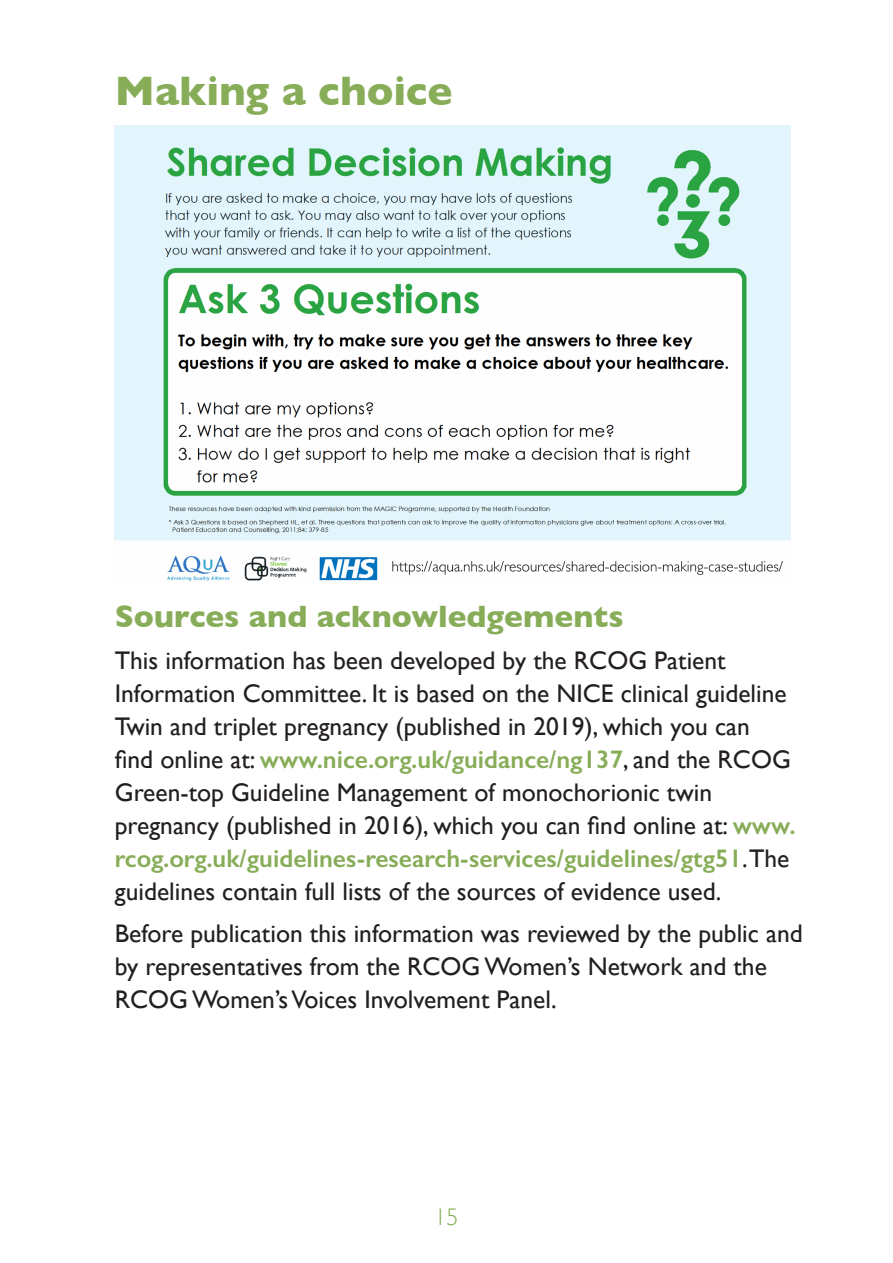
<style>
.page{position:relative;width:893px;height:1263px;background:#fff}
.page>*{position:absolute;margin:0;border:0;box-sizing:border-box;transform-origin:0 0}
.PI_A_heading_LARGE{font:700 42px "Gill Sans";color:#88ad58}
.PI_B_heading_LARGE{font:700 31.5px "Gill Sans";color:#88ad58}
.PI_body_text_LARGE{font:25.5px/33px "Gill Sans";color:#231f20}
.t1{font:300 24px "Gill Sans";color:#88ad58}
.s1{font-weight:600;color:#88ad58}
</style>
<div class="page">
<img style="left:115px;top:126px;width:676px;height:455px">
<p class="PI_A_heading_LARGE" style="left:115px;top:58px;width:339px">Making a choice</p>
<p class="PI_B_heading_LARGE" style="left:115px;top:592px;width:510px">Sources and acknowledgements</p>
<p class="PI_body_text_LARGE" style="left:115px;top:644px;width:682px">This information has been developed by the RCOG Patient Information Committee. It is based on the NICE clinical guideline Twin and triplet pregnancy (published in 2019), which you can<br>find online at: <span class="s1">www.nice.org.uk/guidance/ng137</span>, and the RCOG Green-top Guideline Management of monochorionic twin pregnancy (published in 2016), which you can find online at: <span class="s1">www. rcog.org.uk/guidelines-research-services/guidelines/gtg51</span>.The guidelines contain full lists of the sources of evidence used.</p>
<p class="PI_body_text_LARGE" style="left:115px;top:917px;width:689px">Before publication this information was reviewed by the public and by representatives from the RCOG Women’s Network and the<br>RCOG Women’s Voices Involvement Panel.</p>
<p class="t1" style="left:434px;top:1198px;width:26px">15</p>
</div>
